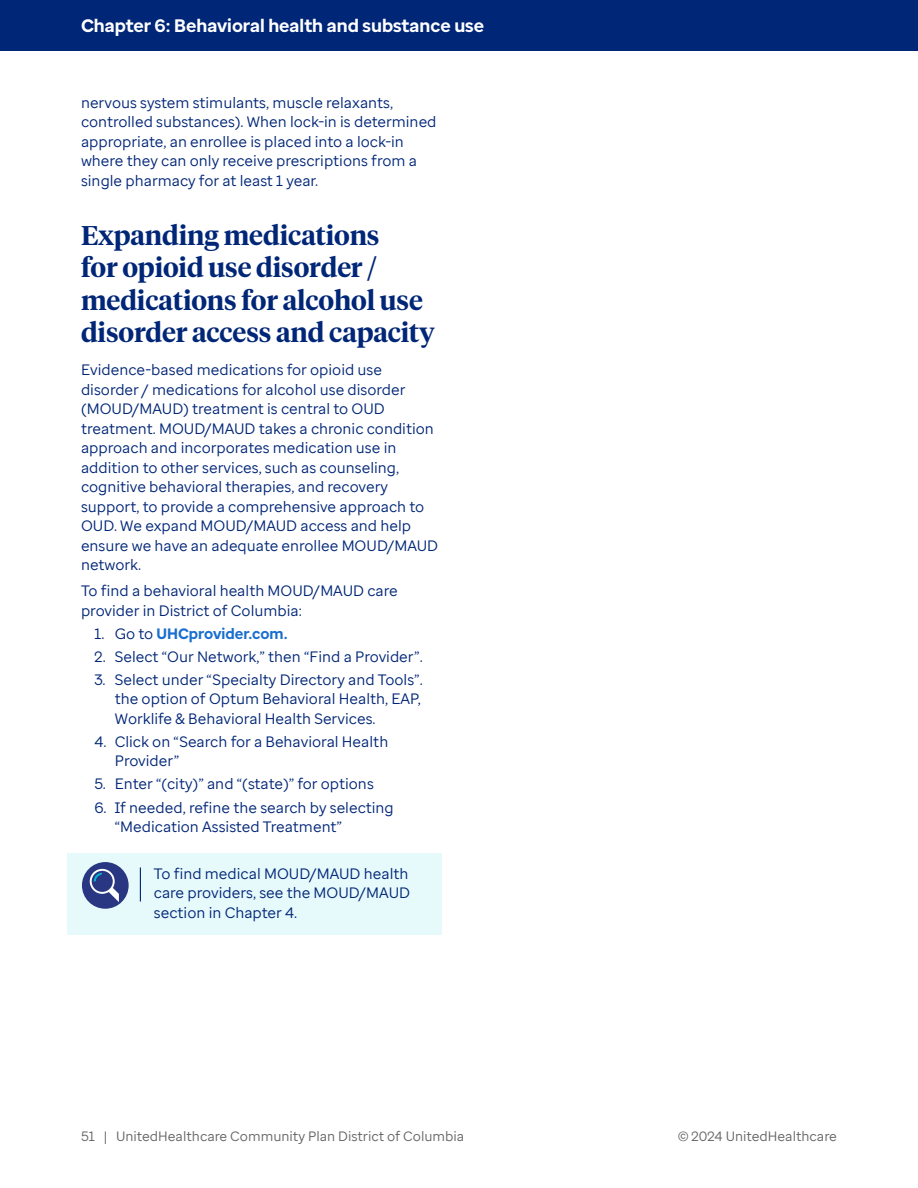
<style>
.page{position:relative;width:918px;height:1188px;background:#fff}
.page>*{position:absolute;margin:0;border:0;box-sizing:border-box;transform-origin:0 0}
.BLUE_MAIN_HEADER_NEW{font:600 27px/32.4px "UHC Serif Headline";letter-spacing:-.005em;color:#002677}
.t1{font:700 18px "Enterprise Sans";color:#fff}
.BODY{font:15px/19.5px "Enterprise Sans";color:#002677}
.BLUE_CALL-OUT_NEW{font:15px/19.5px "Enterprise Sans";color:#002677;text-align:justify}
.t2{font:700 15px "Enterprise Sans";color:#196ecf}
.t3{font:13.5px "Enterprise Sans";color:#636466}
.s1{font-weight:400;color:#002677}
</style>
<div class="page">
<div style="left:0;top:0;width:918px;height:51px;background:#002677"></div>
<div style="left:68px;top:854px;width:374px;height:81px;background:#e6f9fb"></div>
<div style="left:82px;top:862px;width:47px;height:47px;background:#293682;border-radius:50%"></div>
<svg style="left:90px;top:869px;width:29px;height:33px"></svg>
<hr style="left:140px;top:867px;width:1px;height:35px;background:#002677">
<p class="t1" style="left:81px;top:14px;width:405px">Chapter 6: Behavioral health and substance use</p>
<p class="BODY" style="left:81px;top:92px;width:357px">nervous system stimulants, muscle relaxants, controlled substances). When lock-in is determined appropriate, an enrollee is placed into a lock-in where they can only receive prescriptions from a single pharmacy for at least 1 year.</p>
<p class="BLUE_MAIN_HEADER_NEW" style="left:81px;top:218px;width:355px">Expanding medications<br>for opioid use disorder / medications for alcohol use disorder access and capacity</p>
<p class="BODY" style="left:81px;top:360px;width:359px">Evidence-based medications for opioid use disorder / medications for alcohol use disorder (MOUD/MAUD) treatment is central to OUD treatment. MOUD/MAUD takes a chronic condition approach and incorporates medication use in addition to other services, such as counseling, cognitive behavioral therapies, and recovery support, to provide a comprehensive approach to OUD. We expand MOUD/MAUD access and help ensure we have an adequate enrollee MOUD/MAUD network.</p>
<p class="BODY" style="left:81px;top:581px;width:318px">To find a behavioral health MOUD/MAUD care provider in District of Columbia:</p>
<p class="t2" style="left:94px;top:624px;width:195px"><span class="s1">1. Go to</span> UHCprovider.com.</p>
<p class="BODY" style="left:94px;top:647px;width:330px">2. Select “Our Network,” then “Find a Provider”.</p>
<p class="BODY" style="left:115px;top:670px;width:310px;text-indent:-20px">3. Select under “Specialty Directory and Tools”. the option of Optum Behavioral Health, EAP,<br>Worklife &amp; Behavioral Health Services.</p>
<p class="BODY" style="left:115px;top:732px;width:275px;text-indent:-20px">4. Click on “Search for a Behavioral Health<br>Provider”</p>
<p class="BODY" style="left:94px;top:774px;width:281px">5. Enter “(city)” and “(state)” for options</p>
<p class="BODY" style="left:115px;top:797px;width:281px;text-indent:-20px">6. If needed, refine the search by selecting “Medication Assisted Treatment”</p>
<p class="BLUE_CALL-OUT_NEW" style="left:154px;top:863px;width:258px">To find medical MOUD/MAUD health care providers, see the MOUD/MAUD section in Chapter 4.</p>
<p class="t3" style="left:81px;top:1128px;width:385px">51 | UnitedHealthcare Community Plan District of Columbia</p>
<p class="t3" style="left:678px;top:1128px;width:161px">© 2024 UnitedHealthcare</p>
</div>
